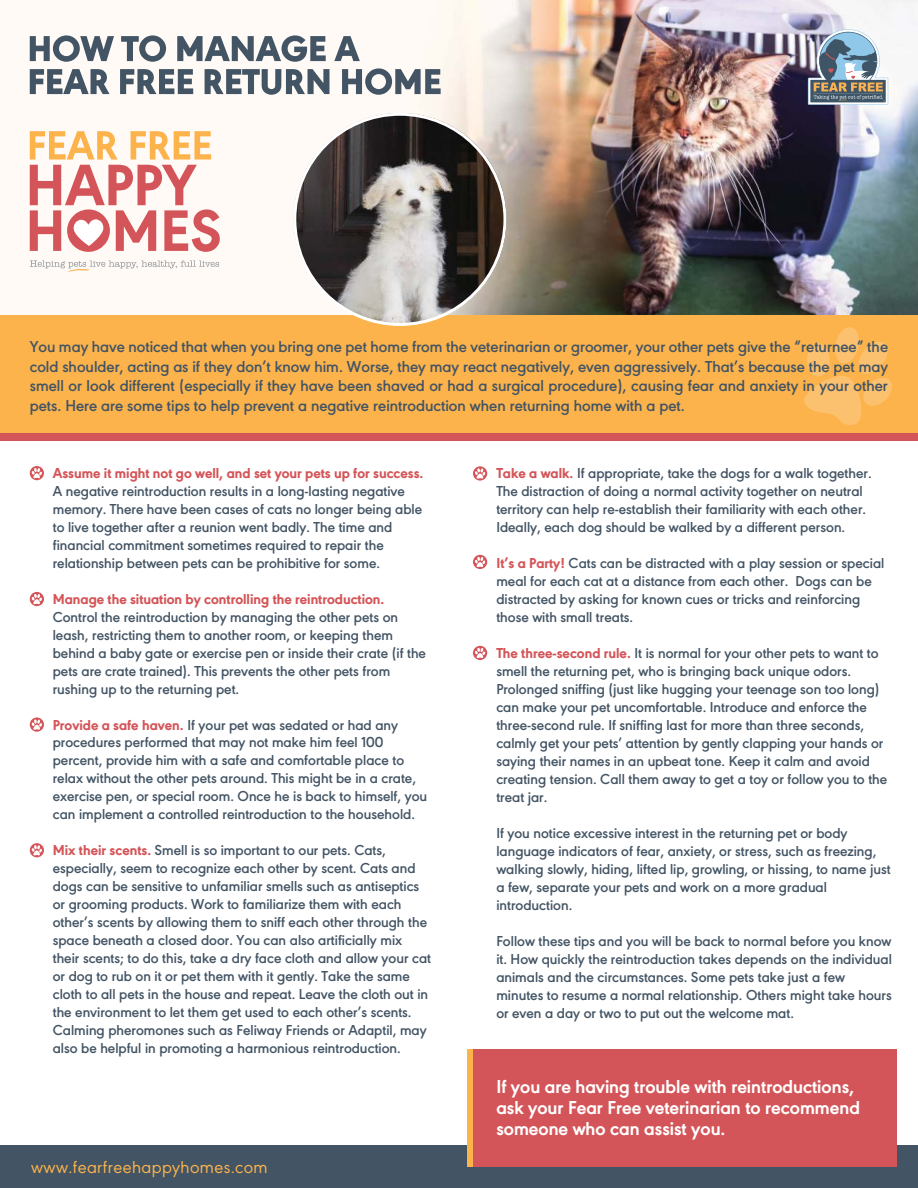
<style>
.page{position:relative;width:918px;height:1188px;background:#fff}
.page>*{position:absolute;margin:0;border:0;box-sizing:border-box;transform-origin:0 0}
.t1{font:700 19.5px/21px "URW Geometric";color:#fff}
.t2{font:18px "URW Geometric";letter-spacing:.02em;color:#fcb34c}
.t3{font:600 16.5px/19.8px "URW Geometric";color:#435464;text-align:justify}
.t4{font:600 15px/18px "URW Geometric";color:#435464}
.t5{font:800 15px "URW Geometric";color:#d45559}
.s1{font-weight:800;color:#d45559}
</style>
<div class="page">
<div style="left:0;top:1146px;width:918px;height:42px;background:#435464"></div>
<img style="left:0;top:0;width:918px;height:316px">
<div style="left:0;top:316px;width:918px;height:120px;background:#fcb34c"></div>
<svg style="left:804px;top:327px;width:88px;height:98px"></svg>
<svg style="left:30px;top:466px;width:14px;height:14px"></svg>
<svg style="left:32px;top:468px;width:10px;height:10px"></svg>
<div style="left:30px;top:592px;width:14px;height:14px;background:#d45559;border-radius:50%"></div>
<svg style="left:32px;top:594px;width:10px;height:10px"></svg>
<svg style="left:30px;top:717px;width:14px;height:15px"></svg>
<svg style="left:32px;top:719px;width:10px;height:11px"></svg>
<svg style="left:30px;top:843px;width:14px;height:14px"></svg>
<svg style="left:32px;top:845px;width:10px;height:10px"></svg>
<div style="left:0;top:433px;width:918px;height:8px;background:#d45559"></div>
<div style="left:473px;top:1049px;width:424px;height:118px;background:#d45559"></div>
<div style="left:467px;top:1049px;width:6px;height:118px;background:#fcb34c"></div>
<svg style="left:30px;top:35px;width:84px;height:27px"></svg>
<svg style="left:121px;top:35px;width:45px;height:27px"></svg>
<svg style="left:177px;top:35px;width:149px;height:27px"></svg>
<svg style="left:334px;top:36px;width:26px;height:25px"></svg>
<svg style="left:30px;top:69px;width:80px;height:25px"></svg>
<svg style="left:120px;top:69px;width:73px;height:25px"></svg>
<svg style="left:205px;top:69px;width:124px;height:26px"></svg>
<svg style="left:342px;top:68px;width:99px;height:27px"></svg>
<svg style="left:808px;top:29px;width:80px;height:76px"></svg>
<svg style="left:473px;top:466px;width:14px;height:15px"></svg>
<svg style="left:475px;top:468px;width:10px;height:11px"></svg>
<div style="left:473px;top:555px;width:14px;height:14px;background:#d45559;border-radius:50%"></div>
<svg style="left:475px;top:557px;width:10px;height:10px"></svg>
<div style="left:473px;top:646px;width:14px;height:14px;background:#d45559;border-radius:50%"></div>
<svg style="left:475px;top:648px;width:10px;height:10px"></svg>
<img style="left:286px;top:106px;width:227px;height:220px">
<svg style="left:30px;top:131px;width:190px;height:121px"></svg>
<svg style="left:30px;top:260px;width:189px;height:12px"></svg>
<p class="t3" style="left:30px;top:338px;width:860px">You may have noticed that when you bring one pet home from the veterinarian or groomer, your other pets give the “returnee” the cold shoulder, acting as if they don’t know him. Worse, they may react negatively, even aggressively. That’s because the pet may smell or look different (especially if they have been shaved or had a surgical procedure), causing fear and anxiety in your other pets. Here are some tips to help prevent a negative reintroduction when returning home with a pet.</p>
<p class="t5" style="left:53px;top:467px;width:372px">Assume it might not go well, and set your pets up for success.</p>
<p class="t4" style="left:53px;top:483px;width:371px">A negative reintroduction results in a long-lasting negative memory. There have been cases of cats no longer being able to live together after a reunion went badly. The time and financial commitment sometimes required to repair the relationship between pets can be prohibitive for some.</p>
<p class="t5" style="left:53px;top:593px;width:333px">Manage the situation by controlling the reintroduction.</p>
<p class="t4" style="left:53px;top:609px;width:375px">Control the reintroduction by managing the other pets on leash, restricting them to another room, or keeping them behind a baby gate or exercise pen or inside their crate (if the pets are crate trained). This prevents the other pets from rushing up to the returning pet.</p>
<p class="t4" style="left:53px;top:717px;width:376px"><span class="s1">Provide a safe haven.</span> If your pet was sedated or had any procedures performed that may not make him feel 100 percent, provide him with a safe and comfortable place to relax without the other pets around. This might be in a crate, exercise pen, or special room. Once he is back to himself, you can implement a controlled reintroduction to the household.</p>
<p class="t4" style="left:53px;top:843px;width:380px"><span class="s1">Mix their scents.</span> Smell is so important to our pets. Cats, especially, seem to recognize each other by scent. Cats and dogs can be sensitive to unfamiliar smells such as antiseptics or grooming products. Work to familiarize them with each other’s scents by allowing them to sniff each other through the space beneath a closed door. You can also artificially mix their scents; to do this, take a dry face cloth and allow your cat or dog to rub on it or pet them with it gently. Take the same cloth to all pets in the house and repeat. Leave the cloth out in the environment to let them get used to each other’s scents.<br>Calming pheromones such as Feliway Friends or Adaptil, may also be helpful in promoting a harmonious reintroduction.</p>
<p class="t2" style="left:31px;top:1161px;width:238px">www.fearfreehappyhomes.com</p>
<p class="t4" style="left:496px;top:465px;width:377px"><span class="s1">Take a walk.</span> If appropriate, take the dogs for a walk together.<br>The distraction of doing a normal activity together on neutral territory can help re-establish their familiarity with each other.<br>Ideally, each dog should be walked by a different person.</p>
<p class="t4" style="left:496px;top:555px;width:390px"><span class="s1">It’s a Party!</span> Cats can be distracted with a play session or special meal for each cat at a distance from each other. Dogs can be distracted by asking for known cues or tricks and reinforcing those with small treats.</p>
<p class="t4" style="left:496px;top:645px;width:392px"><span class="s1">The three-second rule.</span> It is normal for your other pets to want to smell the returning pet, who is bringing back unique odors.<br>Prolonged sniffing (just like hugging your teenage son too long) can make your pet uncomfortable. Introduce and enforce the three-second rule. If sniffing last for more than three seconds, calmly get your pets’ attention by gently clapping your hands or saying their names in an upbeat tone. Keep it calm and avoid creating tension. Call them away to get a toy or follow you to the treat jar.</p>
<p class="t4" style="left:496px;top:825px;width:396px">If you notice excessive interest in the returning pet or body language indicators of fear, anxiety, or stress, such as freezing, walking slowly, hiding, lifted lip, growling, or hissing, to name just a few, separate your pets and work on a more gradual introduction.</p>
<p class="t4" style="left:496px;top:933px;width:397px">Follow these tips and you will be back to normal before you know it. How quickly the reintroduction takes depends on the individual animals and the circumstances. Some pets take just a few minutes to resume a normal relationship. Others might take hours or even a day or two to put out the welcome mat.</p>
<h1 class="t1" style="left:496px;top:1079px;width:365px">If you are having trouble with reintroductions, ask your Fear Free veterinarian to recommend someone who can assist you.</h1>
</div>
